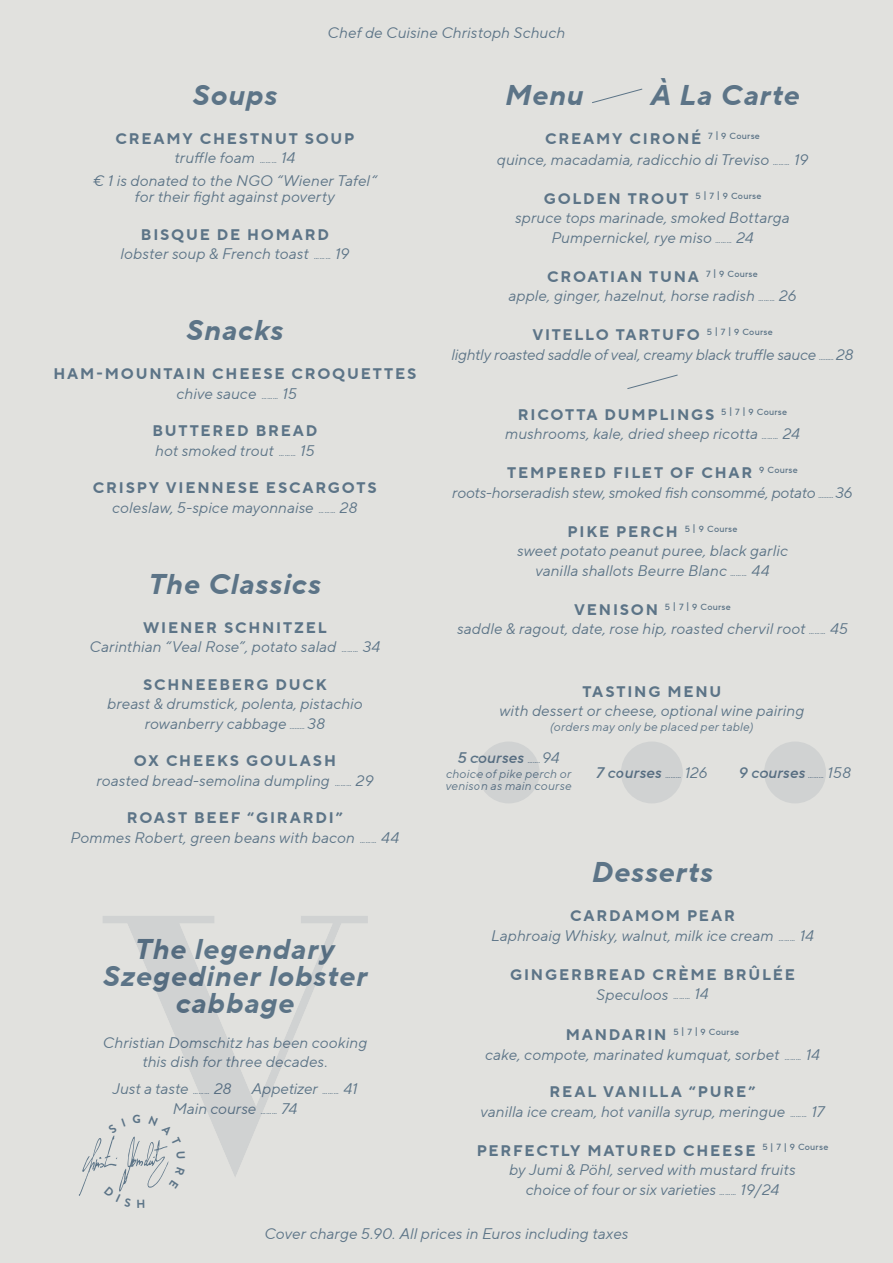
<style>
.page{position:relative;width:893px;height:1263px;background:#e1e1de}
.page>*{position:absolute;margin:0;border:0;box-sizing:border-box;transform-origin:0 0}
.t1{font:italic 700 28.5px/27px "TT Norms Pro";letter-spacing:.025em;color:#5c7487;text-align:center}
.t2{font:italic 15.3px/19.5px "TT Norms Pro";color:#5c7487}
.t3{font:700 15.3px "TT Norms Pro";letter-spacing:.115em;color:#5c7487}
.t4{font:italic 500 15.3px "TT Norms Pro";letter-spacing:.005em;color:#5c7487}
.t5{font:italic 12px/12px "TT Norms Pro";letter-spacing:.015em;color:#5c7487}
.t6{font:700 11.7px "Brandon Grotesque";color:#5c7487}
.t7{font:500 8.85px "TT Norms Pro";letter-spacing:.025em;color:#5c7487}
.t8{font:700 6px "TT Norms Pro";color:#5c7487}
.s1{font-weight:700;font-style:normal}
.s2{font-weight:700;font-size:15.3px}
.s3{font-size:9.6px}
</style>
<div class="page">
<svg style="left:592px;top:88px;width:51px;height:15px"></svg>
<svg style="left:627px;top:374px;width:51px;height:15px"></svg>
<div style="left:86px;top:908px;width:282px;height:282px;background:linear-gradient(to right,#dcddda,#dfdfdd)"></div>
<div style="left:478px;top:741px;width:62px;height:62px;background:#d0d2d2;border-radius:50%"></div>
<div style="left:621px;top:741px;width:62px;height:62px;background:#d0d2d2;border-radius:50%"></div>
<div style="left:764px;top:741px;width:62px;height:62px;background:#d0d2d2;border-radius:50%"></div>
<svg style="left:79px;top:1116px;width:106px;height:80px"></svg>
<p class="t2" style="left:328px;top:22px;width:239px">Chef de Cuisine Christoph Schuch</p>
<h1 class="t1" style="left:192px;top:81px;width:86px">Soups</h1>
<p class="t3" style="left:115px;top:127px;width:241px">CREAMY CHESTNUT SOUP</p>
<p class="t2" style="left:174px;top:148px;width:82px">truffle foam</p>
<p class="t8" style="left:260px;top:157px;width:18px">.........</p>
<p class="t2" style="left:93px;top:146px;width:285px;line-height:22.5px;text-indent:188px">14<br>€ 1 is donated to the NGO “Wiener Tafel“</p>
<p class="t2" style="left:135px;top:187px;width:202px">for their fight against poverty</p>
<p class="t3" style="left:141px;top:223px;width:190px">BISQUE DE HOMARD</p>
<p class="t2" style="left:121px;top:244px;width:190px">lobster soup &amp; French toast</p>
<p class="t8" style="left:314px;top:253px;width:18px">.........</p>
<p class="t2" style="left:335px;top:244px;width:16px">19</p>
<h1 class="t1" style="left:186px;top:317px;width:99px">Snacks</h1>
<p class="t3" style="left:53px;top:363px;width:364px">HAM-MOUNTAIN CHEESE CROQUETTES</p>
<p class="t2" style="left:176px;top:383px;width:82px">chive sauce</p>
<p class="t8" style="left:262px;top:392px;width:18px">.........</p>
<p class="t2" style="left:283px;top:383px;width:16px">15</p>
<p class="t3" style="left:152px;top:420px;width:167px">BUTTERED BREAD</p>
<p class="t2" style="left:155px;top:440px;width:120px">hot smoked trout</p>
<p class="t8" style="left:279px;top:449px;width:18px">.........</p>
<p class="t2" style="left:300px;top:440px;width:16px">15</p>
<p class="t3" style="left:93px;top:477px;width:285px">CRISPY VIENNESE ESCARGOTS</p>
<p class="t2" style="left:112px;top:497px;width:203px">coleslaw, 5-spice mayonnaise</p>
<p class="t8" style="left:319px;top:506px;width:18px">.........</p>
<p class="t2" style="left:340px;top:497px;width:19px">28</p>
<h1 class="t1" style="left:149px;top:570px;width:174px">The Classics</h1>
<p class="t3" style="left:143px;top:616px;width:185px">WIENER SCHNITZEL</p>
<p class="t2" style="left:90px;top:637px;width:249px">Carinthian “Veal Rose”, potato salad</p>
<p class="t8" style="left:342px;top:646px;width:18px">.........</p>
<p class="t2" style="left:363px;top:637px;width:19px">34</p>
<p class="t3" style="left:143px;top:673px;width:185px">SCHNEEBERG DUCK</p>
<p class="t2" style="left:145px;top:694px;width:219px;text-indent:-37px">breast &amp; drumstick, polenta, pistachio rowanberry cabbage</p>
<p class="t8" style="left:290px;top:722px;width:16px">.........</p>
<p class="t2" style="left:307px;top:713px;width:19px">38</p>
<p class="t3" style="left:134px;top:750px;width:204px">OX CHEEKS GOULASH</p>
<p class="t2" style="left:96px;top:770px;width:235px">roasted bread-semolina dumpling</p>
<p class="t8" style="left:335px;top:779px;width:18px">.........</p>
<p class="t2" style="left:356px;top:770px;width:19px">29</p>
<p class="t3" style="left:127px;top:807px;width:218px">ROAST BEEF “GIRARDI”</p>
<p class="t2" style="left:71px;top:827px;width:286px">Pommes Robert, green beans with bacon</p>
<p class="t8" style="left:360px;top:836px;width:18px">.........</p>
<p class="t2" style="left:381px;top:827px;width:20px">44</p>
<h1 class="t1" style="left:103px;top:936px;width:266px">The legendary<br>Szegediner lobster cabbage</h1>
<p class="t2" style="left:103px;top:1033px;width:266px;text-align:center">Christian Domschitz has been cooking this dish for three decades.</p>
<p class="t2" style="left:113px;top:1079px;width:77px">Just a taste</p>
<p class="t8" style="left:193px;top:1088px;width:18px">.........</p>
<p class="t2" style="left:214px;top:1079px;width:19px">28</p>
<p class="t2" style="left:252px;top:1079px;width:68px">Appetizer</p>
<p class="t8" style="left:322px;top:1088px;width:18px">.........</p>
<p class="t2" style="left:343px;top:1079px;width:16px">41</p>
<p class="t2" style="left:173px;top:1099px;width:85px">Main course</p>
<p class="t8" style="left:261px;top:1107px;width:18px">.........</p>
<p class="t2" style="left:282px;top:1099px;width:17px">74</p>
<p class="t6" style="left:133px;top:1111px;width:10px">G</p>
<h1 class="t1" style="left:505px;top:81px;width:80px">Menu</h1>
<h1 class="t1" style="left:650px;top:81px;width:151px">À La Carte</h1>
<p class="t2" style="left:497px;top:128px;width:274px;line-height:21px;text-indent:48px"><span class="s1">CREAMY CIRONÉ</span> <sup>7</sup> <sup>|</sup> <sup>9</sup> <sup>Course </sup>quince, macadamia, radicchio di Treviso</p>
<p class="t8" style="left:773px;top:158px;width:18px">.........</p>
<p class="t2" style="left:794px;top:149px;width:16px">19</p>
<p class="t3" style="left:544px;top:187px;width:219px">GOLDEN TROUT <sup>5</sup> <sup>|</sup> <sup>7</sup> <sup>|</sup> <sup>9</sup> <sup>Course</sup></p>
<p class="t2" style="left:515px;top:208px;width:276px">spruce tops marinade, smoked Bottarga</p>
<p class="t2" style="left:551px;top:227px;width:162px">Pumpernickel, rye miso</p>
<p class="t8" style="left:715px;top:236px;width:18px">.........</p>
<p class="t2" style="left:736px;top:227px;width:19px">24</p>
<p class="t2" style="left:508px;top:266px;width:251px;text-align:right"><span class="s1">CROATIAN TUNA</span> <sup>7</sup> <sup>|</sup> <sup>9</sup> <sup>Course </sup>apple, ginger, hazelnut, horse radish</p>
<p class="t8" style="left:758px;top:295px;width:18px">.........</p>
<p class="t2" style="left:779px;top:286px;width:19px">26</p>
<p class="t2" style="left:451px;top:325px;width:366px;text-indent:81px"><span class="s1">VITELLO TARTUFO</span> <sup>5</sup> <sup>|</sup> <sup>7</sup> <sup>|</sup> <sup>9</sup> <sup>Course </sup>lightly roasted saddle of veal, creamy black truffle sauce</p>
<p class="t8" style="left:819px;top:353px;width:16px">.........</p>
<p class="t2" style="left:836px;top:344px;width:19px">28</p>
<p class="t2" style="left:505px;top:404px;width:283px;text-indent:13px"><span class="s1">RICOTTA DUMPLINGS</span> <sup>5</sup> <sup>|</sup> <sup>7</sup> <sup>|</sup> <sup>9</sup> <sup>Course </sup>mushrooms, kale, dried sheep ricotta</p>
<p class="t8" style="left:762px;top:433px;width:18px">.........</p>
<p class="t2" style="left:783px;top:424px;width:19px">24</p>
<p class="t2" style="left:452px;top:463px;width:365px;text-indent:55px"><span class="s1">TEMPERED FILET OF CHAR</span> <sup>9</sup> <sup>Course </sup>roots-horseradish stew, smoked fish consommé, potato</p>
<p class="t8" style="left:818px;top:491px;width:16px">.........</p>
<p class="t2" style="left:836px;top:482px;width:19px">36</p>
<p class="t3" style="left:568px;top:520px;width:171px">PIKE PERCH <sup>5</sup> <sup>|</sup> <sup>9</sup> <sup>Course</sup></p>
<p class="t2" style="left:517px;top:541px;width:272px">sweet potato peanut puree, black garlic</p>
<p class="t2" style="left:535px;top:560px;width:193px">vanilla shallots Beurre Blanc</p>
<p class="t8" style="left:731px;top:569px;width:18px">.........</p>
<p class="t2" style="left:751px;top:560px;width:20px">44</p>
<p class="t7" style="left:574px;top:600px;width:158px"><span class="s2">VENISON</span> 5 <span class="s3">|</span> 7 <span class="s3">|</span> 9 Course</p>
<p class="t2" style="left:457px;top:619px;width:350px">saddle &amp; ragout, date, rose hip, roasted chervil root</p>
<p class="t8" style="left:809px;top:628px;width:18px">.........</p>
<p class="t2" style="left:830px;top:619px;width:19px">45</p>
<p class="t3" style="left:582px;top:680px;width:141px">TASTING MENU</p>
<p class="t2" style="left:499px;top:701px;width:306px">with dessert or cheese, optional wine pairing</p>
<p class="t5" style="left:550px;top:721px;width:205px">(orders may only be placed per table)</p>
<p class="t4" style="left:458px;top:746px;width:68px">5 courses</p>
<p class="t8" style="left:528px;top:756px;width:14px">.......</p>
<p class="t2" style="left:542px;top:747px;width:19px">94</p>
<p class="t5" style="left:446px;top:767px;width:128px">choice of pike perch or venison as main course</p>
<p class="t4" style="left:596px;top:761px;width:67px">7 courses</p>
<p class="t8" style="left:665px;top:771px;width:17px">.........</p>
<p class="t2" style="left:685px;top:762px;width:24px">126</p>
<p class="t4" style="left:739px;top:761px;width:68px">9 courses</p>
<p class="t8" style="left:808px;top:771px;width:17px">.........</p>
<p class="t2" style="left:828px;top:762px;width:25px">158</p>
<h1 class="t1" style="left:592px;top:859px;width:123px">Desserts</h1>
<p class="t3" style="left:570px;top:905px;width:166px">CARDAMOM PEAR</p>
<p class="t2" style="left:491px;top:926px;width:284px">Laphroaig Whisky, walnut, milk ice cream</p>
<p class="t8" style="left:779px;top:934px;width:18px">.........</p>
<p class="t2" style="left:800px;top:926px;width:16px">14</p>
<p class="t3" style="left:510px;top:963px;width:286px">GINGERBREAD CRÈME BRÛLÉE</p>
<p class="t2" style="left:596px;top:984px;width:74px">Speculoos</p>
<p class="t8" style="left:674px;top:993px;width:18px">.........</p>
<p class="t2" style="left:695px;top:984px;width:16px">14</p>
<p class="t7" style="left:566px;top:1025px;width:175px"><span class="s2">MANDARIN</span> 5 <span class="s3">|</span> 7 <span class="s3">|</span> 9 Course</p>
<p class="t2" style="left:485px;top:1044px;width:296px">cake, compote, marinated kumquat, sorbet</p>
<p class="t8" style="left:785px;top:1053px;width:18px">.........</p>
<p class="t2" style="left:806px;top:1044px;width:16px">14</p>
<p class="t3" style="left:550px;top:1080px;width:207px">REAL VANILLA “PURE”</p>
<p class="t2" style="left:480px;top:1101px;width:306px">vanilla ice cream, hot vanilla syrup, meringue</p>
<p class="t8" style="left:790px;top:1110px;width:18px">.........</p>
<p class="t2" style="left:811px;top:1101px;width:15px">17</p>
<p class="t3" style="left:477px;top:1139px;width:353px">PERFECTLY MATURED CHEESE <sup>5</sup> <sup>|</sup> <sup>7</sup> <sup>|</sup> <sup>9</sup> <sup>Course</sup></p>
<p class="t2" style="left:509px;top:1160px;width:288px">by Jumi &amp; Pöhl, served with mustard fruits</p>
<p class="t2" style="left:526px;top:1179px;width:192px">choice of four or six varieties</p>
<p class="t8" style="left:720px;top:1188px;width:18px">.........</p>
<p class="t2" style="left:741px;top:1179px;width:40px">19/24</p>
<p class="t2" style="left:264px;top:1223px;width:366px">Cover charge 5.90. All prices in Euros including taxes</p>
</div>
